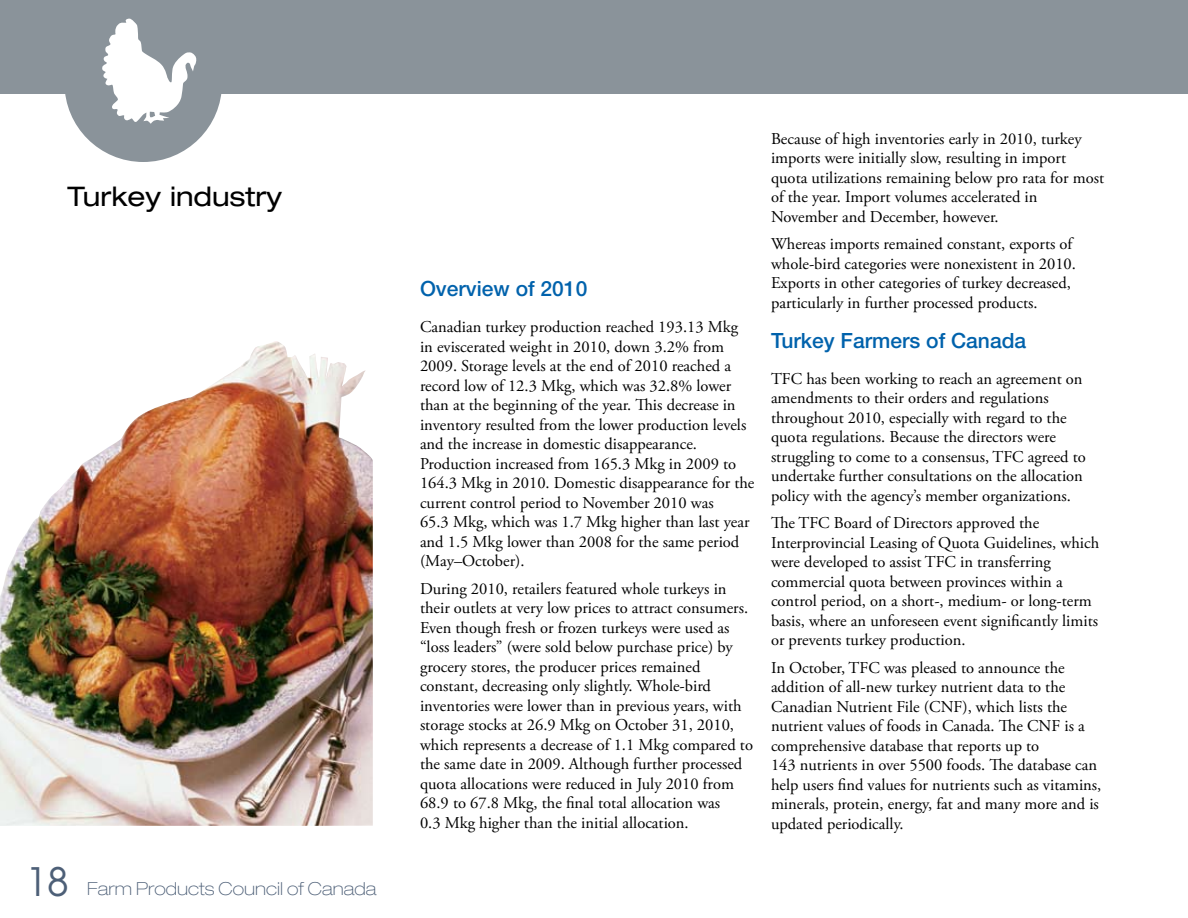
<style>
.page{position:relative;width:1188px;height:918px;background:#fff}
.page>*{position:absolute;margin:0;border:0;box-sizing:border-box;transform-origin:0 0}
.t1{font:expanded 27px "Helvetica Neue";color:#000}
.t2{font:500 21px "Helvetica Neue";color:#0062ac}
.t3{font:100 expanded 18px "Helvetica Neue";color:#4d5f77}
.t4{font:16.5px/19.5px "Adobe Garamond Pro";color:#000}
.s1{font-family:"Strogij";font-weight:400;font-stretch:normal;font-size:39px}
</style>
<div class="page">
<div style="left:0;top:0;width:1188px;height:93px;background:#8a939a"></div>
<div style="left:64px;top:5px;width:158px;height:157px;background:#8a939a;border-radius:50%"></div>
<svg style="left:102px;top:19px;width:95px;height:105px"></svg>
<img style="left:0;top:341px;width:373px;height:485px">
<h1 class="t1" style="left:68px;top:180px;width:216px">Turkey industry</h1>
<p class="t3" style="left:26px;top:878px;width:352px"><span class="s1">18</span> Farm Products Council of Canada</p>
<p class="t2" style="left:420px;top:276px;width:169px">Overview of 2010</p>
<p class="t4" style="left:420px;top:318px;width:336px">Canadian turkey production reached 193.13 Mkg in eviscerated weight in 2010, down 3.2% from 2009. Storage levels at the end of 2010 reached a record low of 12.3 Mkg, which was 32.8% lower than at the beginning of the year. This decrease in inventory resulted from the lower production levels and the increase in domestic disappearance.<br>Production increased from 165.3 Mkg in 2009 to 164.3 Mkg in 2010. Domestic disappearance for the current control period to November 2010 was<br>65.3 Mkg, which was 1.7 Mkg higher than last year and 1.5 Mkg lower than 2008 for the same period (May–October).</p>
<p class="t4" style="left:420px;top:579px;width:335px">During 2010, retailers featured whole turkeys in their outlets at very low prices to attract consumers.<br>Even though fresh or frozen turkeys were used as “loss leaders” (were sold below purchase price) by grocery stores, the producer prices remained constant, decreasing only slightly. Whole-bird inventories were lower than in previous years, with storage stocks at 26.9 Mkg on October 31, 2010, which represents a decrease of 1.1 Mkg compared to the same date in 2009. Although further processed quota allocations were reduced in July 2010 from 68.9 to 67.8 Mkg, the final total allocation was<br>0.3 Mkg higher than the initial allocation.</p>
<p class="t4" style="left:771px;top:129px;width:335px">Because of high inventories early in 2010, turkey imports were initially slow, resulting in import quota utilizations remaining below pro rata for most of the year. Import volumes accelerated in November and December, however.</p>
<p class="t4" style="left:771px;top:235px;width:306px">Whereas imports remained constant, exports of whole-bird categories were nonexistent in 2010.<br>Exports in other categories of turkey decreased, particularly in further processed products.</p>
<p class="t2" style="left:771px;top:328px;width:257px">Turkey Farmers of Canada</p>
<p class="t4" style="left:771px;top:370px;width:316px">TFC has been working to reach an agreement on amendments to their orders and regulations throughout 2010, especially with regard to the quota regulations. Because the directors were struggling to come to a consensus, TFC agreed to undertake further consultations on the allocation policy with the agency’s member organizations.</p>
<p class="t4" style="left:771px;top:514px;width:330px">The TFC Board of Directors approved the Interprovincial Leasing of Quota Guidelines, which were developed to assist TFC in transferring commercial quota between provinces within a control period, on a short-, medium- or long-term basis, where an unforeseen event significantly limits or prevents turkey production.</p>
<p class="t4" style="left:771px;top:658px;width:332px">In October, TFC was pleased to announce the addition of all-new turkey nutrient data to the Canadian Nutrient File (CNF), which lists the nutrient values of foods in Canada. The CNF is a comprehensive database that reports up to<br>143 nutrients in over 5500 foods. The database can help users find values for nutrients such as vitamins, minerals, protein, energy, fat and many more and is updated periodically.</p>
</div>
